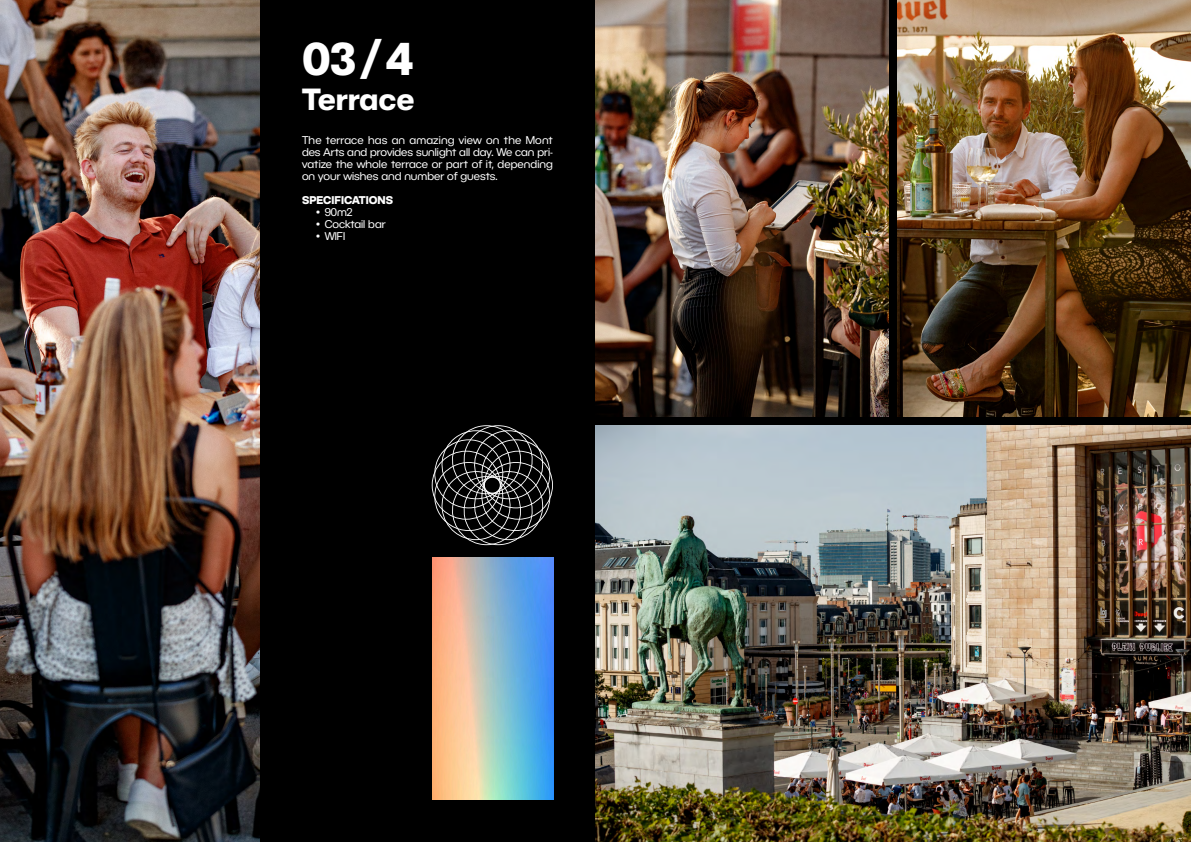
<style>
.page{position:relative;width:1191px;height:842px;background:#000}
.page>*{position:absolute;margin:0;border:0;box-sizing:border-box;transform-origin:0 0}
.t1{font:700 45px "BC Novatica CYR";color:#fff}
.t2{font:700 30px "BC Novatica CYR";color:#fff}
.t3{font:11px/12px "BC Novatica CYR";color:#fff;text-align:justify}
.t4{font:700 11px "BC Novatica CYR";color:#fff}
</style>
<div class="page">
<img style="left:0;top:0;width:259px;height:842px">
<img style="left:897px;top:0;width:294px;height:417px">
<img style="left:595px;top:0;width:294px;height:417px">
<img style="left:595px;top:425px;width:596px;height:417px">
<img style="left:432px;top:558px;width:121px;height:241px">
<svg style="left:432px;top:425px;width:121px;height:120px"></svg>
<h1 class="t1" style="left:302px;top:30px;width:113px">03/4</h1>
<h2 class="t2" style="left:302px;top:80px;width:114px">Terrace</h2>
<p class="t3" style="left:302px;top:134px;width:252px">The terrace has an amazing view on the Mont des Arts and provides sunlight all day. We can pri&shy;vatize the whole terrace or part of it, depending on your wishes and number of guests.</p>
<p class="t4" style="left:302px;top:193px;width:93px">SPECIFICATIONS</p>
<p class="t3" style="left:316px;top:206px;width:38px">• 90m2</p>
<p class="t3" style="left:316px;top:218px;width:71px">• Cocktail bar</p>
<p class="t3" style="left:316px;top:230px;width:30px">• WIFI</p>
</div>
